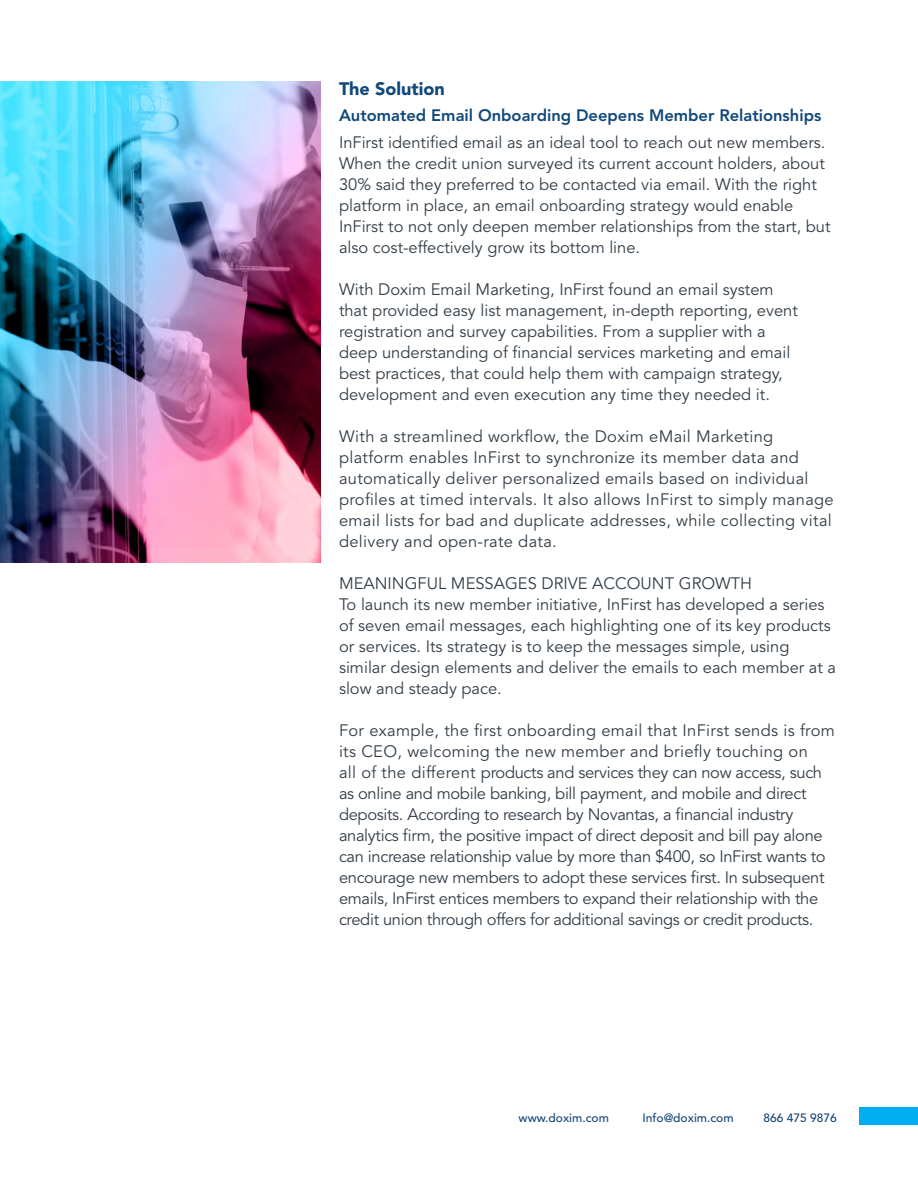
<style>
.page{position:relative;width:918px;height:1188px;background:#fff}
.page>*{position:absolute;margin:0;border:0;box-sizing:border-box;transform-origin:0 0}
.t1{font:900 18px "Avenir LT Std";color:#10487a}
.t2{font:16.5px/21px "Avenir LT Std";color:#333d47}
.t3{font:16.5px/21px "Avenir LT Std";letter-spacing:-.02em;color:#333d47}
.t4{font:16.5px/21px "Avenir LT Std";letter-spacing:.02em;color:#333d47}
.t5{font:800 16.5px "Avenir LT Std";color:#10487a}
.t6{font:500 12px "Avenir LT Std";color:#164579}
</style>
<div class="page">
<div style="left:860px;top:1107px;width:58px;height:17px;background:#00aeef"></div>
<img style="left:0;top:81px;width:321px;height:481px">
<h1 class="t1" style="left:339px;top:78px;width:107px">The Solution</h1>
<p class="t5" style="left:339px;top:106px;width:484px">Automated Email Onboarding Deepens Member Relationships</p>
<p class="t2" style="left:339px;top:132px;width:493px">InFirst identified email as an ideal tool to reach out new members.<br>When the credit union surveyed its current account holders, about 30% said they preferred to be contacted via email. With the right platform in place, an email onboarding strategy would enable InFirst to not only deepen member relationships from the start, but also cost-effectively grow its bottom line.</p>
<p class="t2" style="left:339px;top:279px;width:460px">With Doxim Email Marketing, InFirst found an email system that provided easy list management, in-depth reporting, event registration and survey capabilities. From a supplier with a deep understanding of financial services marketing and email best practices, that could help them with campaign strategy, development and even execution any time they needed it.</p>
<p class="t4" style="left:339px;top:426px;width:496px">With a streamlined workflow, the Doxim eMail Marketing platform enables InFirst to synchronize its member data and automatically deliver personalized emails based on individual profiles at timed intervals. It also allows InFirst to simply manage email lists for bad and duplicate addresses, while collecting vital delivery and open-rate data.</p>
<p class="t2" style="left:339px;top:573px;width:415px">MEANINGFUL MESSAGES DRIVE ACCOUNT GROWTH</p>
<p class="t2" style="left:339px;top:594px;width:499px">To launch its new member initiative, InFirst has developed a series of seven email messages, each highlighting one of its key products or services. Its strategy is to keep the messages simple, using similar design elements and deliver the emails to each member at a slow and steady pace.</p>
<p class="t3" style="left:339px;top:720px;width:497px">For example, the first onboarding email that InFirst sends is from its CEO, welcoming the new member and briefly touching on<br>all of the different products and services they can now access, such as online and mobile banking, bill payment, and mobile and direct deposits. According to research by Novantas, a financial industry analytics firm, the positive impact of direct deposit and bill pay alone can increase relationship value by more than $400, so InFirst wants to encourage new members to adopt these services first. In subsequent emails, InFirst entices members to expand their relationship with the credit union through offers for additional savings or credit products.</p>
<p class="t6" style="left:519px;top:1111px;width:92px">www.doxim.com</p>
<p class="t6" style="left:643px;top:1111px;width:92px">Info@doxim.com</p>
<p class="t6" style="left:764px;top:1111px;width:75px">866 475 9876</p>
</div>
